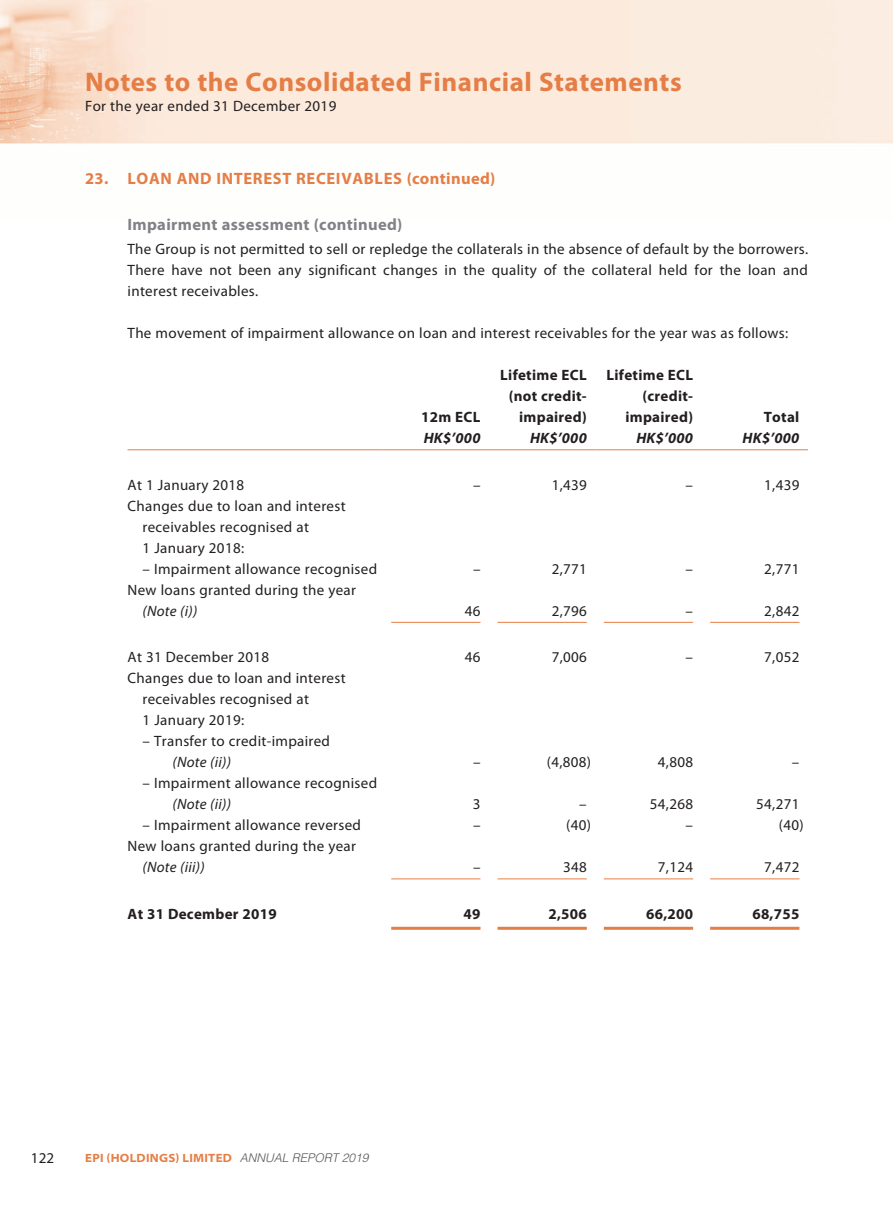
<style>
.page{position:relative;width:893px;height:1212px;background:#fff}
.page>*{position:absolute;margin:0;border:0;box-sizing:border-box;transform-origin:0 0}
.t1{font:700 27px "Myriad Pro";letter-spacing:.02em;color:#e57e46}
._01_H1{font:700 16.5px "Myriad Pro";letter-spacing:.04em;color:#e57e46}
._02_H2{font:700 16.5px "Myriad Pro";letter-spacing:.02em;color:#808285}
._50_Table_txt{font:15px/21px "Myriad Pro";letter-spacing:.02em;color:#231f20}
._00_txt{font:15px/21px "Myriad Pro";letter-spacing:.02em;color:#231f20;text-align:justify}
._50_Table_txt-2{font:700 15px "Myriad Pro";letter-spacing:.02em;color:#231f20}
._50_Table_txt-3{font:italic 700 15px "Myriad Pro";letter-spacing:.02em;color:#231f20}
.t2{font:700 semi-expanded 12px "Myriad Pro";letter-spacing:.02em;color:#e57e46}
.s1{font-style:italic}
.s2{font-family:"Helvetica LT Std";font-weight:300;font-style:italic;font-stretch:normal;color:#57585a}
</style>
<div class="page">
<img style="left:0;top:0;width:892px;height:144px">
<hr style="left:128px;top:449px;width:255px;height:1px;background:#e57e46">
<hr style="left:383px;top:449px;width:106px;height:1px;background:#e57e46">
<hr style="left:489px;top:449px;width:106px;height:1px;background:#e57e46">
<hr style="left:595px;top:449px;width:107px;height:1px;background:#e57e46">
<hr style="left:702px;top:449px;width:106px;height:1px;background:#e57e46">
<hr style="left:391px;top:622px;width:89px;height:1px;background:#e57e46">
<hr style="left:497px;top:622px;width:90px;height:1px;background:#e57e46">
<hr style="left:604px;top:622px;width:89px;height:1px;background:#e57e46">
<hr style="left:710px;top:622px;width:89px;height:1px;background:#e57e46">
<hr style="left:391px;top:878px;width:89px;height:1px;background:#e57e46">
<hr style="left:497px;top:878px;width:90px;height:1px;background:#e57e46">
<hr style="left:604px;top:878px;width:89px;height:1px;background:#e57e46">
<hr style="left:710px;top:878px;width:89px;height:1px;background:#e57e46">
<hr style="left:391px;top:927px;width:89px;height:3px;background:#e57e46">
<hr style="left:497px;top:927px;width:90px;height:3px;background:#e57e46">
<hr style="left:604px;top:927px;width:89px;height:3px;background:#e57e46">
<hr style="left:710px;top:927px;width:89px;height:3px;background:#e57e46">
<h1 class="t1" style="left:85px;top:64px;width:598px">Notes to the Consolidated Financial Statements</h1>
<p class="_00_txt" style="left:85px;top:96px;width:253px">For the year ended 31 December 2019</p>
<p class="_01_H1" style="left:85px;top:168px;width:412px">23. LOAN AND INTEREST RECEIVABLES (continued)</p>
<p class="_02_H2" style="left:128px;top:214px;width:276px">Impairment assessment (continued)</p>
<p class="_00_txt" style="left:128px;top:238px;width:682px">The Group is not permitted to sell or repledge the collaterals in the absence of default by the borrowers.<br>There have not been any significant changes in the quality of the collateral held for the loan and interest receivables.</p>
<p class="_00_txt" style="left:128px;top:322px;width:662px">The movement of impairment allowance on loan and interest receivables for the year was as follows:</p>
<p class="_50_Table_txt-2" style="left:500px;top:365px;width:88px">Lifetime ECL</p>
<p class="_50_Table_txt-2" style="left:607px;top:365px;width:88px">Lifetime ECL</p>
<p class="_50_Table_txt-2" style="left:509px;top:386px;width:80px">(not credit-</p>
<p class="_50_Table_txt-2" style="left:642px;top:386px;width:52px">(credit-</p>
<p class="_50_Table_txt-2" style="left:421px;top:407px;width:61px">12m ECL</p>
<p class="_50_Table_txt-2" style="left:519px;top:407px;width:69px">impaired)</p>
<p class="_50_Table_txt-2" style="left:625px;top:407px;width:69px">impaired)</p>
<p class="_50_Table_txt-2" style="left:764px;top:407px;width:37px">Total</p>
<p class="_50_Table_txt-3" style="left:424px;top:428px;width:58px">HK$’000</p>
<p class="_50_Table_txt-3" style="left:530px;top:428px;width:58px">HK$’000</p>
<p class="_50_Table_txt-3" style="left:636px;top:428px;width:58px">HK$’000</p>
<p class="_50_Table_txt-3" style="left:743px;top:428px;width:58px">HK$’000</p>
<p class="_50_Table_txt" style="left:128px;top:474px;width:118px">At 1 January 2018</p>
<p class="_50_Table_txt" style="left:473px;top:474px;width:9px">–</p>
<p class="_50_Table_txt" style="left:552px;top:474px;width:37px">1,439</p>
<p class="_50_Table_txt" style="left:686px;top:474px;width:9px">–</p>
<p class="_50_Table_txt" style="left:764px;top:474px;width:37px">1,439</p>
<p class="_50_Table_txt" style="left:143px;top:495px;width:205px;text-indent:-15px">Changes due to loan and interest receivables recognised at<br>1 January 2018:</p>
<p class="_50_Table_txt" style="left:143px;top:558px;width:236px">– Impairment allowance recognised</p>
<p class="_50_Table_txt" style="left:473px;top:558px;width:9px">–</p>
<p class="_50_Table_txt" style="left:552px;top:558px;width:37px">2,771</p>
<p class="_50_Table_txt" style="left:686px;top:558px;width:9px">–</p>
<p class="_50_Table_txt" style="left:764px;top:558px;width:37px">2,771</p>
<p class="_50_Table_txt" style="left:143px;top:579px;width:215px;text-indent:-15px">New loans granted during the year <span class="s1">(Note (i))</span></p>
<p class="_50_Table_txt" style="left:465px;top:600px;width:17px">46</p>
<p class="_50_Table_txt" style="left:552px;top:600px;width:37px">2,796</p>
<p class="_50_Table_txt" style="left:686px;top:600px;width:9px">–</p>
<p class="_50_Table_txt" style="left:764px;top:600px;width:37px">2,842</p>
<p class="_50_Table_txt" style="left:128px;top:646px;width:143px">At 31 December 2018</p>
<p class="_50_Table_txt" style="left:465px;top:646px;width:17px">46</p>
<p class="_50_Table_txt" style="left:552px;top:646px;width:37px">7,006</p>
<p class="_50_Table_txt" style="left:686px;top:646px;width:9px">–</p>
<p class="_50_Table_txt" style="left:764px;top:646px;width:37px">7,052</p>
<p class="_50_Table_txt" style="left:143px;top:667px;width:205px;text-indent:-15px">Changes due to loan and interest receivables recognised at<br>1 January 2019:</p>
<p class="_50_Table_txt" style="left:173px;top:730px;width:159px;text-indent:-30px">– Transfer to credit-impaired <span class="s1">(Note (ii))</span></p>
<p class="_50_Table_txt" style="left:473px;top:751px;width:9px">–</p>
<p class="_50_Table_txt" style="left:547px;top:751px;width:46px">(4,808)</p>
<p class="_50_Table_txt" style="left:658px;top:751px;width:37px">4,808</p>
<p class="_50_Table_txt" style="left:792px;top:751px;width:9px">–</p>
<p class="_50_Table_txt" style="left:173px;top:772px;width:206px;text-indent:-30px">– Impairment allowance recognised <span class="s1">(Note (ii))</span></p>
<p class="_50_Table_txt" style="left:473px;top:793px;width:9px">3</p>
<p class="_50_Table_txt" style="left:579px;top:793px;width:9px">–</p>
<p class="_50_Table_txt" style="left:650px;top:793px;width:45px">54,268</p>
<p class="_50_Table_txt" style="left:756px;top:793px;width:45px">54,271</p>
<p class="_50_Table_txt" style="left:143px;top:814px;width:220px">– Impairment allowance reversed</p>
<p class="_50_Table_txt" style="left:473px;top:814px;width:9px">–</p>
<p class="_50_Table_txt" style="left:566px;top:814px;width:26px">(40)</p>
<p class="_50_Table_txt" style="left:686px;top:814px;width:9px">–</p>
<p class="_50_Table_txt" style="left:779px;top:814px;width:26px">(40)</p>
<p class="_50_Table_txt" style="left:143px;top:835px;width:215px;text-indent:-15px">New loans granted during the year <span class="s1">(Note (iii))</span></p>
<p class="_50_Table_txt" style="left:473px;top:856px;width:9px">–</p>
<p class="_50_Table_txt" style="left:563px;top:856px;width:25px">348</p>
<p class="_50_Table_txt" style="left:658px;top:856px;width:37px">7,124</p>
<p class="_50_Table_txt" style="left:764px;top:856px;width:37px">7,472</p>
<p class="_50_Table_txt-2" style="left:128px;top:904px;width:151px">At 31 December 2019</p>
<p class="_50_Table_txt-2" style="left:464px;top:904px;width:18px">49</p>
<p class="_50_Table_txt-2" style="left:548px;top:904px;width:40px">2,506</p>
<p class="_50_Table_txt-2" style="left:646px;top:904px;width:49px">66,200</p>
<p class="_50_Table_txt-2" style="left:752px;top:904px;width:49px">68,755</p>
<p class="_00_txt" style="left:31px;top:1147px;width:25px">122</p>
<p class="t2" style="left:85px;top:1150px;width:285px">EPI (HOLDINGS) LIMITED <span class="s2">ANNUAL REPORT 2019</span></p>
</div>
